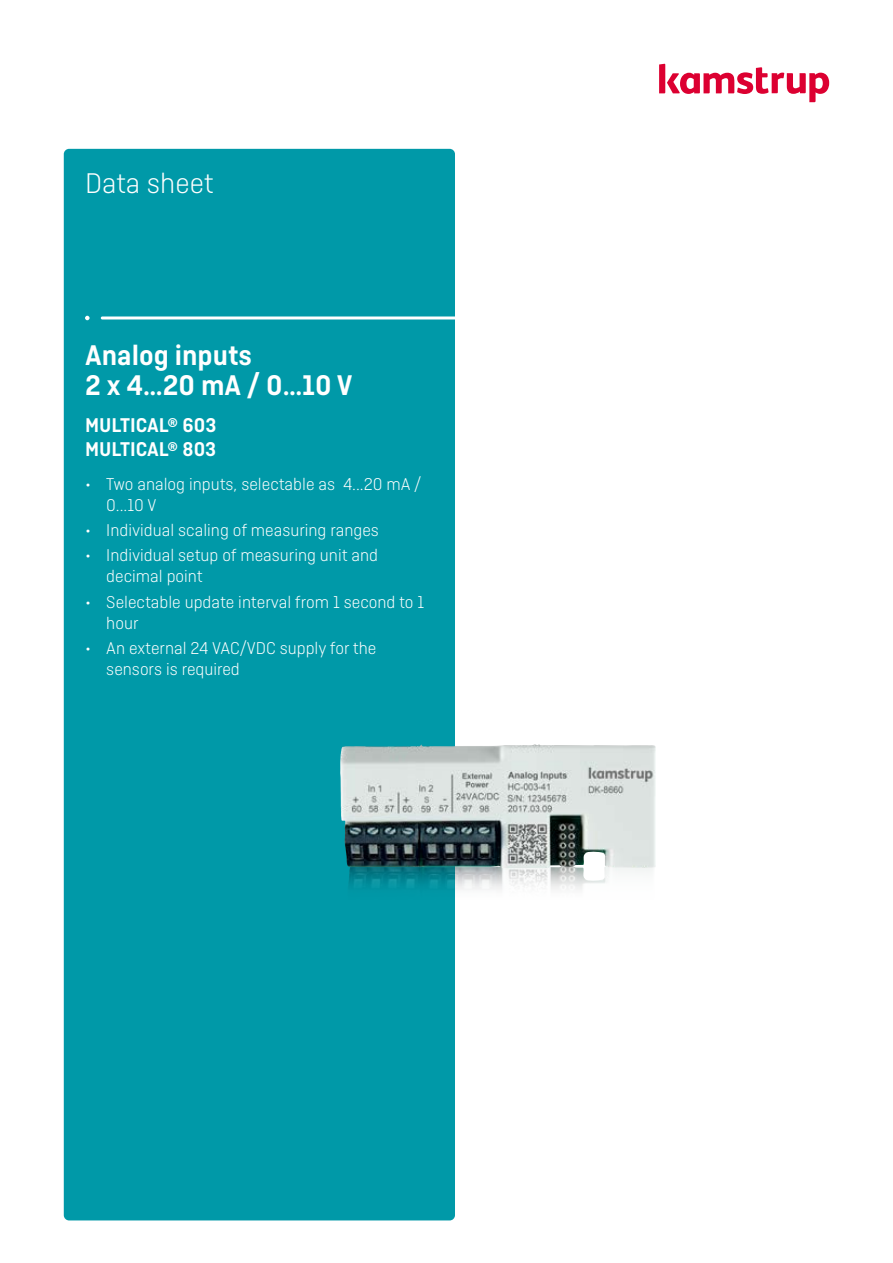
<style>
.page{position:relative;width:893px;height:1263px;background:#fff}
.page>*{position:absolute;margin:0;border:0;box-sizing:border-box;transform-origin:0 0}
.t1{font:600 30px/30px "Ciutadella";color:#fff}
.t2{font:300 30px "Ciutadella";color:#fff}
.t3{font:600 21px/24px "Ciutadella";color:#fff}
.t4{font:300 18px/21px "Ciutadella";color:#fff}
</style>
<div class="page">
<div style="left:64px;top:149px;width:391px;height:1071px;background:#0099a8;border-radius:5px"></div>
<svg style="left:85px;top:316px;width:370px;height:4px"></svg>
<svg style="left:659px;top:64px;width:170px;height:38px"></svg>
<img style="left:349px;top:869px;width:303px;height:21px">
<img style="left:340px;top:744px;width:316px;height:125px">
<h1 class="t2" style="left:85px;top:167px;width:130px">Data sheet</h1>
<h1 class="t1" style="left:85px;top:340px;width:269px">Analog inputs<br>2 x 4…20 mA / 0…10 V</h1>
<p class="t3" style="left:85px;top:413px;width:133px">MULTICAL® 603<br>MULTICAL® 803</p>
<p class="t4" style="left:106px;top:473px;width:317px;text-indent:-21px">• Two analog inputs, selectable as 4...20 mA /<br>0...10 V</p>
<p class="t4" style="left:85px;top:520px;width:295px">• Individual scaling of measuring ranges</p>
<p class="t4" style="left:106px;top:545px;width:273px;text-indent:-21px">• Individual setup of measuring unit and decimal point</p>
<p class="t4" style="left:106px;top:591px;width:320px;text-indent:-21px">• Selectable update interval from 1 second to 1 hour</p>
<p class="t4" style="left:106px;top:637px;width:272px;text-indent:-21px">• An external 24 VAC/VDC supply for the sensors is required</p>
</div>
